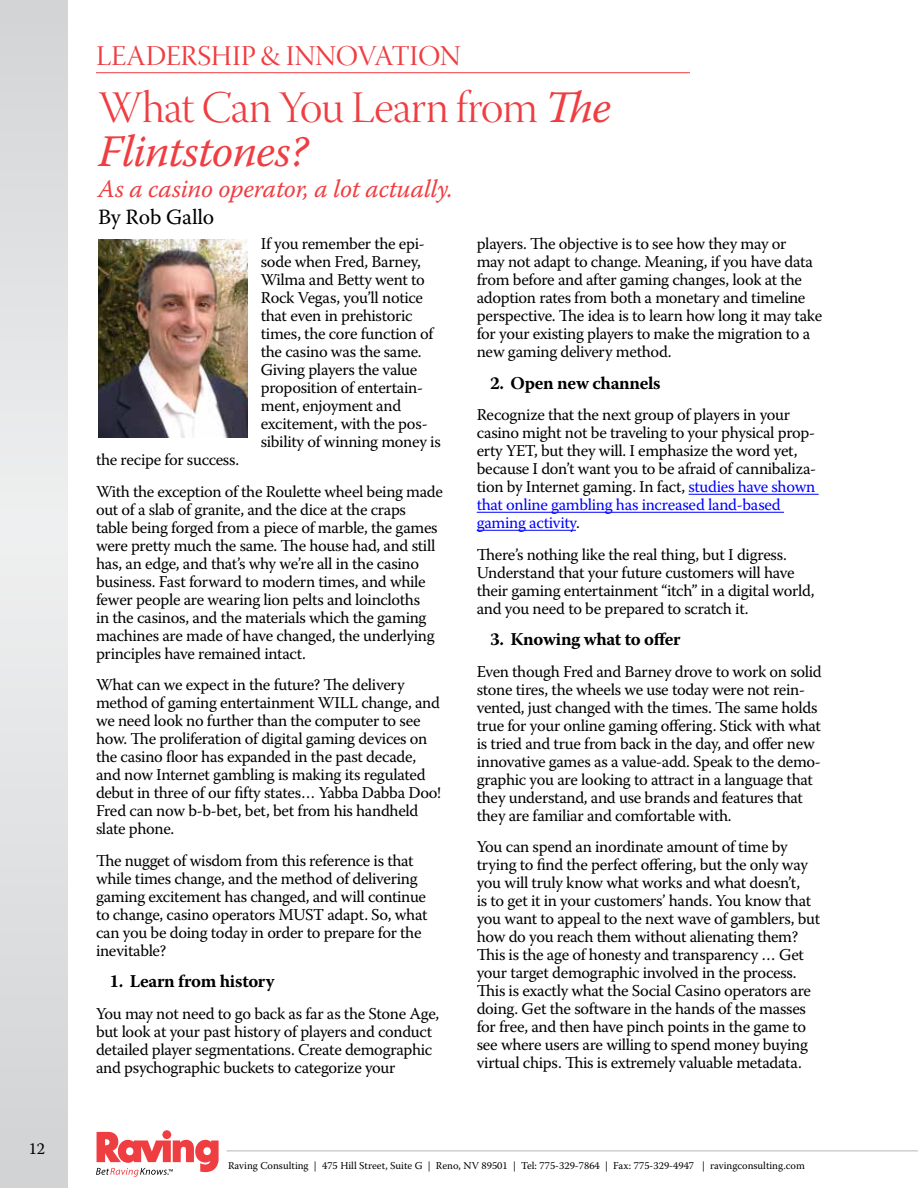
<style>
.page{position:relative;width:918px;height:1188px;background:#fff}
.page>*{position:absolute;margin:0;border:0;box-sizing:border-box;transform-origin:0 0}
.t1{font:45px "Warnock Pro Light Disp";letter-spacing:-.015em;color:#ef3e42}
.t2{font:italic 45px "Warnock Pro";letter-spacing:-.02em;color:#ef3e42}
.t3{font:28.5px "Warnock Pro Disp";letter-spacing:-.005em;color:#ef3e42}
.t4{font:italic 25.2px "Warnock Pro";letter-spacing:-.01em;color:#ef3e42}
.t5{font:21.6px "Warnock Pro";letter-spacing:-.01em;color:#000}
.t6{font:700 18px "Warnock Pro";letter-spacing:-.02em;color:#000}
.t7{font:16.5px/18px "Warnock Pro";letter-spacing:-.02em;color:#000}
.t8{font:10.5px "Warnock Pro";color:#000}
.s1{font-family:"Warnock Pro";font-style:italic}
.s2{color:#00f}
</style>
<div class="page">
<svg style="left:0;top:0;width:68px;height:1188px;background:#e0e1e2"></svg>
<svg style="left:162px;top:1130px;width:9px;height:9px"></svg>
<svg style="left:96px;top:1132px;width:123px;height:45px"></svg>
<hr style="left:226px;top:1150px;width:692px;height:2px;background:#cdcfd0">
<hr style="left:96px;top:72px;width:594px;height:1px;background:#ef3e42">
<hr style="left:689px;top:494px;width:130px;height:1px;background:#00f">
<hr style="left:477px;top:512px;width:307px;height:1px;background:#00f">
<hr style="left:477px;top:530px;width:99px;height:1px;background:#00f">
<img style="left:98px;top:239px;width:149px;height:198px">
<p class="t7" style="left:29px;top:1139px;width:18px">12</p>
<h2 class="t3" style="left:96px;top:41px;width:366px">LEADERSHIP &amp; INNOVATION</h2>
<h1 class="t1" style="left:98px;top:83px;width:515px">What Can You Learn from <span class="s1">The</span></h1>
<h1 class="t2" style="left:98px;top:124px;width:211px">Flintstones?</h1>
<h3 class="t4" style="left:98px;top:173px;width:356px">As a casino operator, a lot actually.</h3>
<h3 class="t5" style="left:98px;top:204px;width:118px">By Rob Gallo</h3>
<p class="t7" style="left:261px;top:235px;width:182px">If you remember the epi&shy;sode when Fred, Barney,<br>Wilma and Betty went to<br>Rock Vegas, you’ll notice that even in prehistoric times, the core function of the casino was the same.<br>Giving players the value proposition of entertain&shy;ment, enjoyment and excitement, with the pos&shy;sibility of winning money is</p>
<p class="t7" style="left:96px;top:444px;width:349px;line-height:31.5px">the recipe for success.<br>With the exception of the Roulette wheel being made</p>
<p class="t7" style="left:96px;top:500px;width:343px">out of a slab of granite, and the dice at the craps table being forged from a piece of marble, the games were pretty much the same. The house had, and still has, an edge, and that’s why we’re all in the casino business. Fast forward to modern times, and while fewer people are wearing lion pelts and loincloths<br>in the casinos, and the materials which the gaming machines are made of have changed, the underlying principles have remained intact.</p>
<p class="t7" style="left:96px;top:676px;width:347px">What can we expect in the future? The delivery method of gaming entertainment WILL change, and we need look no further than the computer to see how. The proliferation of digital gaming devices on the casino floor has expanded in the past decade, and now Internet gambling is making its regulated debut in three of our fifty states… Yabba Dabba Doo!<br>Fred can now b-b-bet, bet, bet from his handheld slate phone.</p>
<p class="t7" style="left:96px;top:851px;width:333px">The nugget of wisdom from this reference is that while times change, and the method of delivering gaming excitement has changed, and will continue to change, casino operators MUST adapt. So, what can you be doing today in order to prepare for the inevitable?</p>
<p class="t6" style="left:110px;top:970px;width:167px">1. Learn from history</p>
<p class="t7" style="left:96px;top:1004px;width:345px">You may not need to go back as far as the Stone Age, but look at your past history of players and conduct detailed player segmentations. Create demographic and psychographic buckets to categorize your</p>
<p class="t7" style="left:477px;top:235px;width:347px">players. The objective is to see how they may or<br>may not adapt to change. Meaning, if you have data from before and after gaming changes, look at the adoption rates from both a monetary and timeline perspective. The idea is to learn how long it may take for your existing players to make the migration to a new gaming delivery method.</p>
<p class="t6" style="left:490px;top:372px;width:172px">2. Open new channels</p>
<p class="t7" style="left:477px;top:406px;width:341px">Recognize that the next group of players in your casino might not be traveling to your physical prop&shy;erty YET, but they will. I emphasize the word yet, because I don’t want you to be afraid of cannibaliza&shy;tion by Internet gaming. In fact, <span class="s2">studies have shown that online gambling has increased land-based gaming activity</span>.</p>
<p class="t7" style="left:477px;top:545px;width:339px">There’s nothing like the real thing, but I digress.<br>Understand that your future customers will have their gaming entertainment “itch” in a digital world, and you need to be prepared to scratch it.</p>
<p class="t6" style="left:490px;top:628px;width:192px">3. Knowing what to offer</p>
<p class="t7" style="left:477px;top:662px;width:347px">Even though Fred and Barney drove to work on solid stone tires, the wheels we use today were not rein&shy;vented, just changed with the times. The same holds true for your online gaming offering. Stick with what is tried and true from back in the day, and offer new innovative games as a value-add. Speak to the demo&shy;graphic you are looking to attract in a language that they understand, and use brands and features that they are familiar and comfortable with.</p>
<p class="t7" style="left:477px;top:838px;width:345px">You can spend an inordinate amount of time by trying to find the perfect offering, but the only way you will truly know what works and what doesn’t,<br>is to get it in your customers’ hands. You know that you want to appeal to the next wave of gamblers, but how do you reach them without alienating them?<br>This is the age of honesty and transparency … Get your target demographic involved in the process.<br>This is exactly what the Social Casino operators are doing. Get the software in the hands of the masses for free, and then have pinch points in the game to see where users are willing to spend money buying virtual chips. This is extremely valuable metadata.</p>
<p class="t8" style="left:228px;top:1159px;width:578px">Raving Consulting | 475 Hill Street, Suite G | Reno, NV 89501 | Tel: 775-329-7864 | Fax: 775-329-4947 | ravingconsulting.com</p>
</div>
